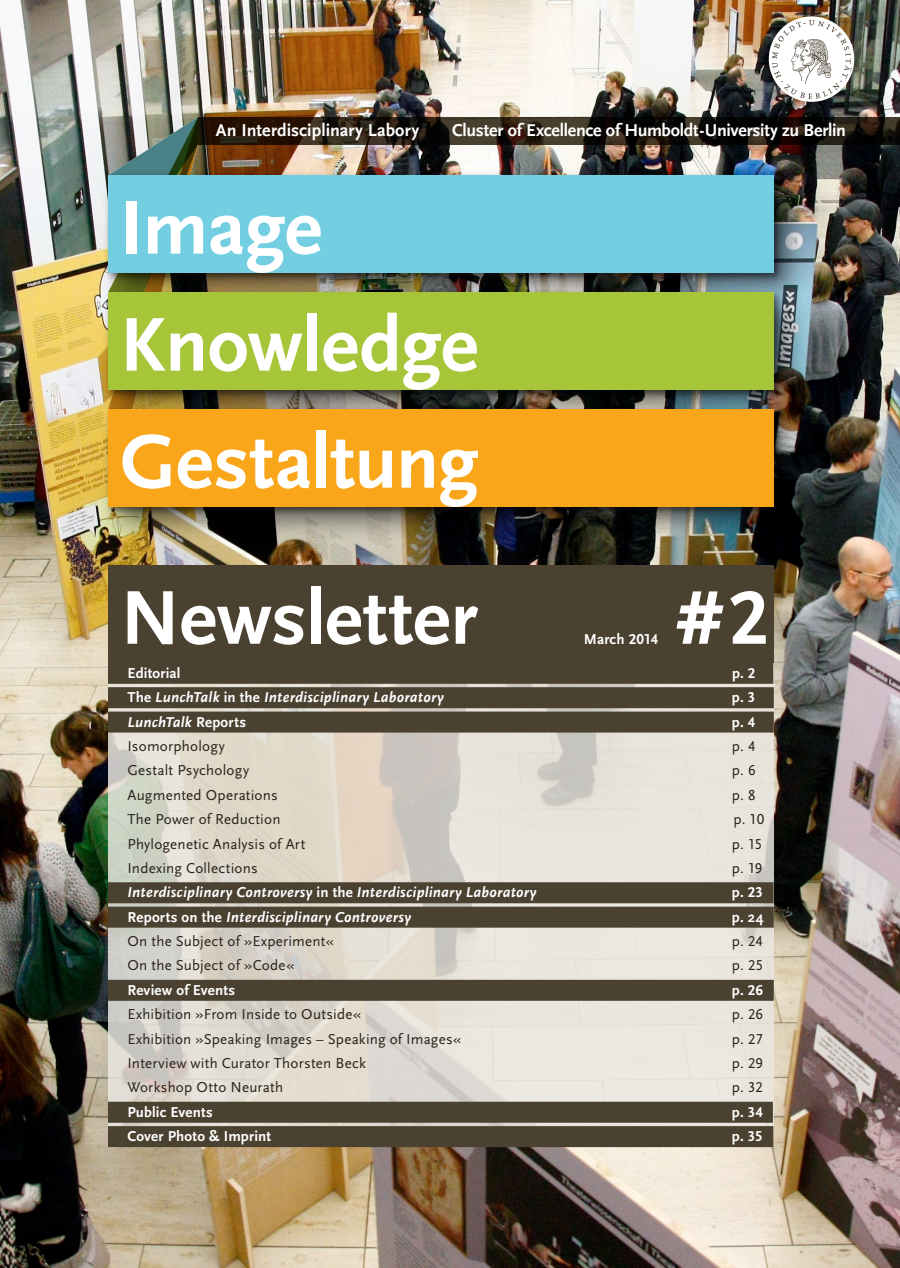
<style>
.page{position:relative;width:900px;height:1268px;background:#fff}
.page>*{position:absolute;margin:0;border:0;box-sizing:border-box;transform-origin:0 0}
.t1{font:700 79.5px "Scala Sans";letter-spacing:-.005em;color:#fff}
.t2{font:79.5px "Scala Sans Bold LF";letter-spacing:-.005em;color:#fff}
.t3{font:700 18px "Scala Sans";letter-spacing:-.005em;color:#fff}
.t4{font:15px "Scala Sans Regular LF";letter-spacing:.015em;color:#282219}
.t5{font:italic 700 15px "Scala Sans";letter-spacing:.015em;color:#fff}
.t6{font:15px "Scala Sans Bold LF";letter-spacing:.01em;color:#fff}
.t7{font:700 15px "Scala Sans";color:#fff}
.s1{font-family:"Scala Sans Bold LF";font-weight:400;font-style:normal}
.s2{font-style:normal}
</style>
<div class="page">
<img style="left:0;top:0;width:900px;height:1267px">
<svg style="left:198px;top:117px;width:702px;height:27px;background:#211810"></svg>
<svg style="left:769px;top:16px;width:85px;height:86px"></svg>
<svg style="left:772px;top:20px;width:80px;height:79px"></svg>
<svg style="left:108px;top:117px;width:90px;height:51px;background:#718277"></svg>
<div style="left:100px;top:168px;width:710px;height:375px;background:#000;opacity:.5"></div>
<div style="left:105px;top:406px;width:679px;height:111px;background:#000;opacity:.5"></div>
<div style="left:108px;top:410px;width:666px;height:97px;background:#faa61a"></div>
<div style="left:105px;top:289px;width:679px;height:111px;background:#000;opacity:.5"></div>
<div style="left:108px;top:292px;width:666px;height:98px;background:#a7c539"></div>
<div style="left:105px;top:172px;width:679px;height:111px;background:#000;opacity:.5"></div>
<div style="left:108px;top:176px;width:666px;height:97px;background:#74cee2"></div>
<svg style="left:108px;top:663px;width:666px;height:476px;background:#dfdad1"></svg>
<div style="left:108px;top:663px;width:665px;height:21px;background:#4a4131"></div>
<div style="left:108px;top:687px;width:666px;height:21px;background:#4a4131"></div>
<div style="left:108px;top:711px;width:666px;height:21px;background:#4a4131"></div>
<div style="left:108px;top:882px;width:666px;height:21px;background:#4a4131"></div>
<div style="left:108px;top:906px;width:666px;height:21px;background:#4a4131"></div>
<div style="left:108px;top:979px;width:666px;height:21px;background:#4a4131"></div>
<div style="left:108px;top:1101px;width:665px;height:21px;background:#4a4131"></div>
<div style="left:108px;top:1126px;width:665px;height:21px;background:#4a4131"></div>
<div style="left:108px;top:566px;width:666px;height:97px;background:#4a4131"></div>
<p class="t3" style="left:216px;top:121px;width:205px">An Interdisciplinary Labory</p>
<p class="t3" style="left:452px;top:121px;width:395px">Cluster of Excellence of Humboldt-University zu Berlin</p>
<h1 class="t1" style="left:120px;top:185px;width:203px">Image</h1>
<h1 class="t1" style="left:120px;top:302px;width:360px">Knowledge</h1>
<h1 class="t1" style="left:120px;top:419px;width:360px">Gestaltung</h1>
<h1 class="t2" style="left:120px;top:575px;width:359px">Newsletter</h1>
<p class="t6" style="left:584px;top:631px;width:76px">March 2014</p>
<h1 class="t2" style="left:678px;top:575px;width:92px">#2</h1>
<p class="t6" style="left:128px;top:665px;width:54px">Editorial</p>
<p class="t6" style="left:732px;top:665px;width:25px">p. 2</p>
<p class="t5" style="left:128px;top:689px;width:318px"><span class="s1">The</span> LunchTalk <span class="s1">in the</span> Interdisciplinary Laboratory</p>
<p class="t6" style="left:732px;top:689px;width:25px">p. 3</p>
<p class="t5" style="left:127px;top:713px;width:120px">LunchTalk <span class="s2">Reports</span></p>
<p class="t6" style="left:732px;top:713px;width:25px">p. 4</p>
<p class="t4" style="left:127px;top:738px;width:99px">Isomorphology</p>
<p class="t4" style="left:732px;top:738px;width:25px">p. 4</p>
<p class="t4" style="left:127px;top:762px;width:123px">Gestalt Psychology</p>
<p class="t4" style="left:732px;top:762px;width:25px">p. 6</p>
<p class="t4" style="left:127px;top:786px;width:152px">Augmented Operations</p>
<p class="t4" style="left:732px;top:786px;width:25px">p. 8</p>
<p class="t4" style="left:127px;top:811px;width:155px">The Power of Reduction</p>
<p class="t4" style="left:734px;top:811px;width:32px">p. 10</p>
<p class="t4" style="left:127px;top:835px;width:179px">Phylogenetic Analysis of Art</p>
<p class="t4" style="left:732px;top:835px;width:32px">p. 15</p>
<p class="t4" style="left:127px;top:860px;width:132px">Indexing Collections</p>
<p class="t4" style="left:732px;top:860px;width:32px">p. 19</p>
<p class="t5" style="left:127px;top:884px;width:411px">Interdisciplinary Controversy <span class="s1">in the</span> Interdisciplinary Laboratory</p>
<p class="t6" style="left:732px;top:884px;width:33px">p. 23</p>
<p class="t5" style="left:127px;top:908px;width:285px"><span class="s2">Reports on the</span> Interdisciplinary Controversy</p>
<p class="t7" style="left:732px;top:908px;width:33px">p. 24</p>
<p class="t4" style="left:127px;top:933px;width:208px">On the Subject of »Experiment«</p>
<p class="t4" style="left:732px;top:933px;width:32px">p. 24</p>
<p class="t4" style="left:127px;top:957px;width:168px">On the Subject of »Code«</p>
<p class="t4" style="left:732px;top:957px;width:33px">p. 25</p>
<p class="t6" style="left:127px;top:981px;width:109px">Review of Events</p>
<p class="t6" style="left:732px;top:981px;width:33px">p. 26</p>
<p class="t4" style="left:127px;top:1006px;width:235px">Exhibition »From Inside to Outside«</p>
<p class="t4" style="left:732px;top:1006px;width:33px">p. 26</p>
<p class="t4" style="left:127px;top:1030px;width:335px">Exhibition »Speaking Images – Speaking of Images«</p>
<p class="t4" style="left:732px;top:1030px;width:32px">p. 27</p>
<p class="t4" style="left:127px;top:1055px;width:240px">Interview with Curator Thorsten Beck</p>
<p class="t4" style="left:732px;top:1055px;width:33px">p. 29</p>
<p class="t4" style="left:127px;top:1079px;width:157px">Workshop Otto Neurath</p>
<p class="t4" style="left:732px;top:1079px;width:32px">p. 32</p>
<p class="t6" style="left:127px;top:1103px;width:87px">Public Events</p>
<p class="t6" style="left:732px;top:1103px;width:33px">p. 34</p>
<p class="t6" style="left:127px;top:1128px;width:145px">Cover Photo &amp; Imprint</p>
<p class="t6" style="left:732px;top:1128px;width:32px">p. 35</p>
</div>
